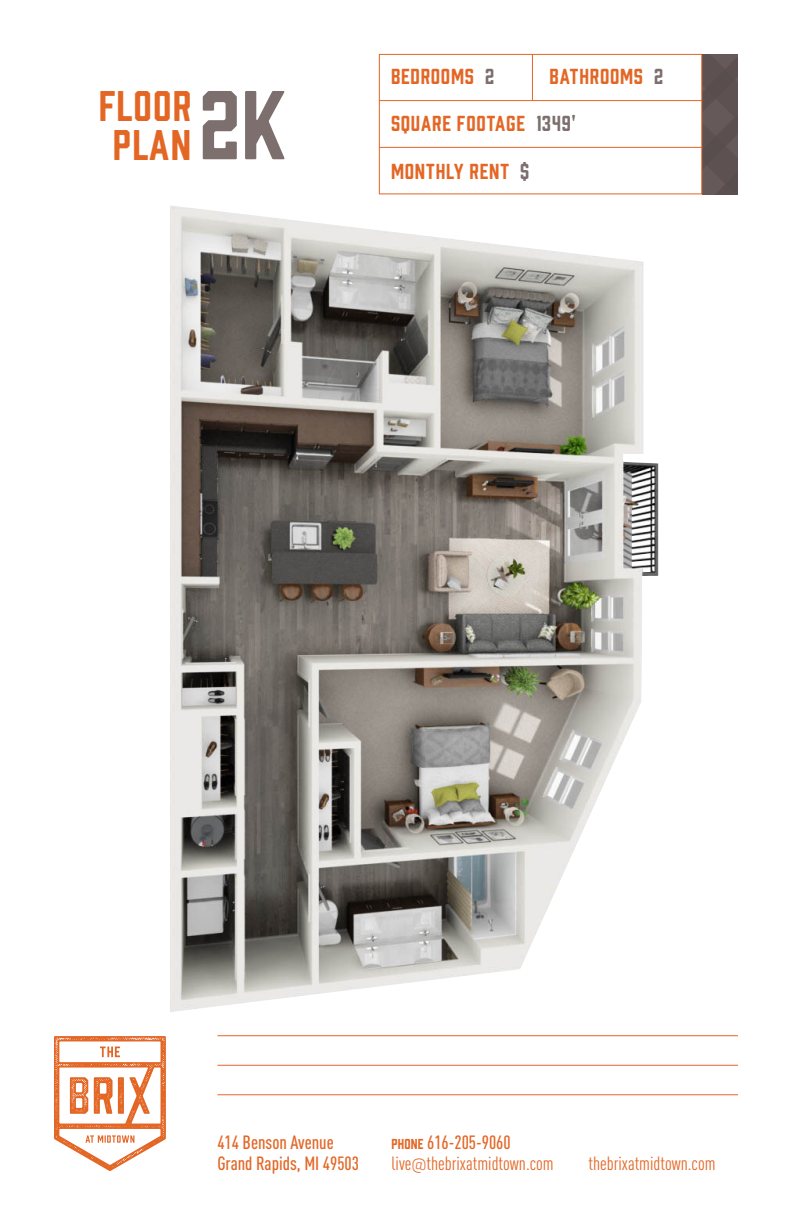
<style>
.page{position:relative;width:792px;height:1224px;background:#fff}
.page>*{position:absolute;margin:0;border:0;box-sizing:border-box;transform-origin:0 0}
.t1{font:89.8px "Prohibition Round";color:#7c6f6e}
.t2{font:39.4px "Prohibition Round";letter-spacing:.03em;color:#e36625}
.specs{font:20px "Prohibition Round";letter-spacing:.035em;color:#e36625}
.t3{font:500 19px/20.8px "DIN Cond";color:#e36625}
.t4{font:19px "DIN Cond";color:#e36625}
.s1{color:#7c6f6e}
.s2{font-family:"Prohibition Round";font-weight:400;font-size:13.2px}
.s3{font-family:"Ciutadella";font-weight:300}
</style>
<div class="page">
<svg style="left:54px;top:1036px;width:112px;height:135px"></svg>
<hr style="left:217px;top:1065px;width:521px;height:1px;background:#e36625">
<hr style="left:217px;top:1035px;width:521px;height:1px;background:#e36625">
<hr style="left:217px;top:1094px;width:521px;height:1px;background:#e36625">
<img style="left:170px;top:205px;width:488px;height:807px">
<div style="left:702px;top:54px;width:36px;height:140px;background:#5d5251"></div>
<div style="left:379px;top:54px;width:323px;height:140px;border:1px solid #e36625"></div>
<hr style="left:379px;top:100px;width:323px;height:1px;background:#e36625">
<hr style="left:379px;top:147px;width:323px;height:1px;background:#e36625">
<hr style="left:532px;top:54px;width:1px;height:47px;background:#e36625">
<p class="t2" style="left:99px;top:79px;width:94px">FLOOR</p>
<p class="t2" style="left:113px;top:117px;width:80px">PLAN</p>
<p class="t1" style="left:199px;top:63px;width:88px">2K</p>
<p class="specs" style="left:391px;top:63px;width:105px">BEDROOMS <span class="s1">2</span></p>
<p class="specs" style="left:550px;top:63px;width:115px">BATHROOMS <span class="s1">2</span></p>
<p class="specs" style="left:391px;top:110px;width:186px">SQUARE FOOTAGE <span class="s1">1349'</span></p>
<p class="specs" style="left:391px;top:157px;width:140px">MONTHLY RENT <span class="s1">$</span></p>
<p class="t3" style="left:217px;top:1132px;width:143px">414 Benson Avenue<br>Grand Rapids, MI 49503</p>
<p class="t3" style="left:392px;top:1132px;width:121px"><span class="s2">PHONE</span> 616-205-9060</p>
<p class="t4" style="left:392px;top:1152px;width:164px">live<span class="s3">@</span>thebrixatmidtown.com</p>
<p class="t4" style="left:588px;top:1152px;width:129px">thebrixatmidtown.com</p>
</div>
